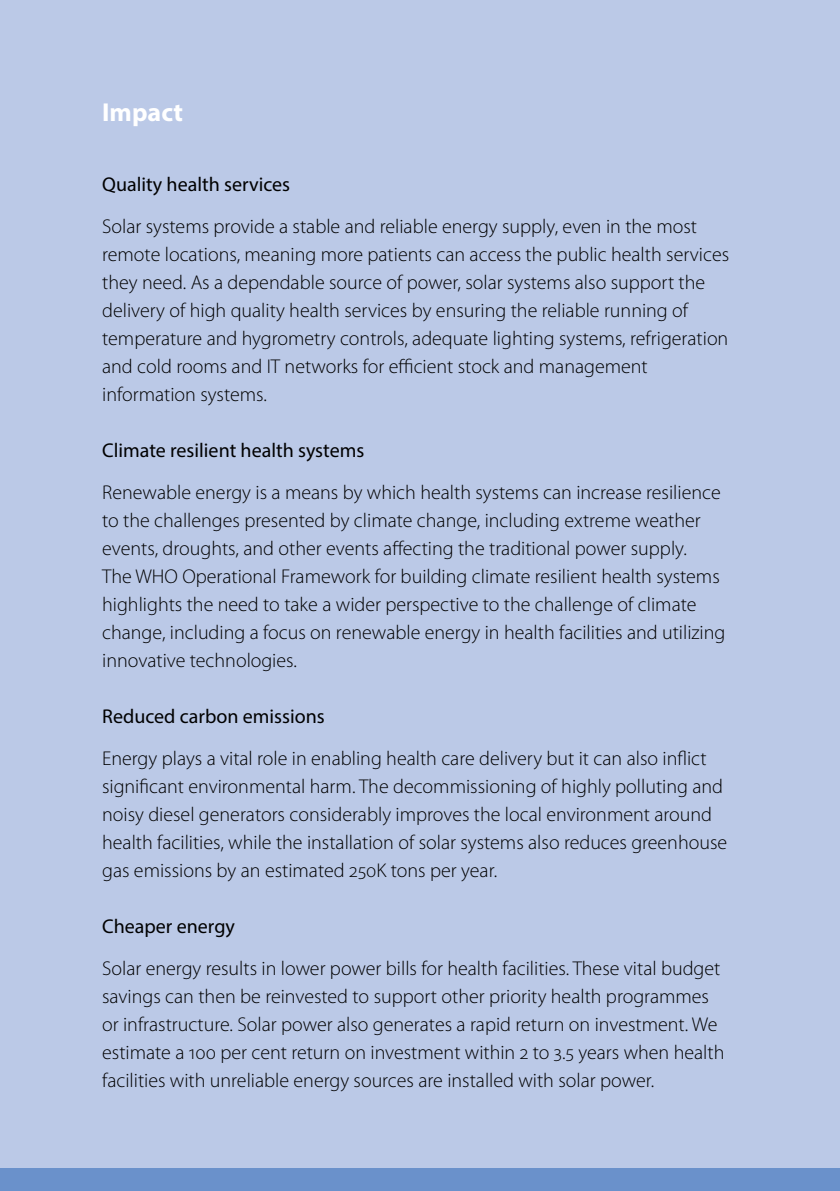
<style>
.page{position:relative;width:840px;height:1191px;background:#fff}
.page>*{position:absolute;margin:0;border:0;box-sizing:border-box;transform-origin:0 0}
.t1{font:700 26px "Myriad Pro";color:#fff}
.t2{font:300 20px/28px "Myriad Pro";color:#000}
.t3{font:20px "Myriad Pro";color:#000}
</style>
<div class="page">
<div style="left:0;top:0;width:839px;height:1190px;background:#bbc9e7"></div>
<div style="left:0;top:1168px;width:839px;height:23px;background:#6a91cb"></div>
<h1 class="t1" style="left:102px;top:95px;width:82px">Impact</h1>
<p class="t3" style="left:102px;top:172px;width:189px">Quality health services</p>
<p class="t2" style="left:102px;top:213px;width:628px">Solar systems provide a stable and reliable energy supply, even in the most remote locations, meaning more patients can access the public health services they need. As a dependable source of power, solar systems also support the delivery of high quality health services by ensuring the reliable running of temperature and hygrometry controls, adequate lighting systems, refrigeration and cold rooms and IT networks for efficient stock and management information systems.</p>
<p class="t3" style="left:102px;top:438px;width:263px">Climate resilient health systems</p>
<p class="t2" style="left:102px;top:479px;width:624px">Renewable energy is a means by which health systems can increase resilience to the challenges presented by climate change, including extreme weather events, droughts, and other events affecting the traditional power supply.<br>The WHO Operational Framework for building climate resilient health systems highlights the need to take a wider perspective to the challenge of climate change, including a focus on renewable energy in health facilities and utilizing innovative technologies.</p>
<p class="t3" style="left:102px;top:704px;width:224px">Reduced carbon emissions</p>
<p class="t2" style="left:102px;top:745px;width:626px">Energy plays a vital role in enabling health care delivery but it can also inflict significant environmental harm. The decommissioning of highly polluting and noisy diesel generators considerably improves the local environment around health facilities, while the installation of solar systems also reduces greenhouse gas emissions by an estimated 250K tons per year.</p>
<p class="t3" style="left:102px;top:914px;width:134px">Cheaper energy</p>
<p class="t2" style="left:102px;top:955px;width:623px">Solar energy results in lower power bills for health facilities. These vital budget savings can then be reinvested to support other priority health programmes or infrastructure. Solar power also generates a rapid return on investment. We estimate a 100 per cent return on investment within 2 to 3.5 years when health facilities with unreliable energy sources are installed with solar power.</p>
</div>
